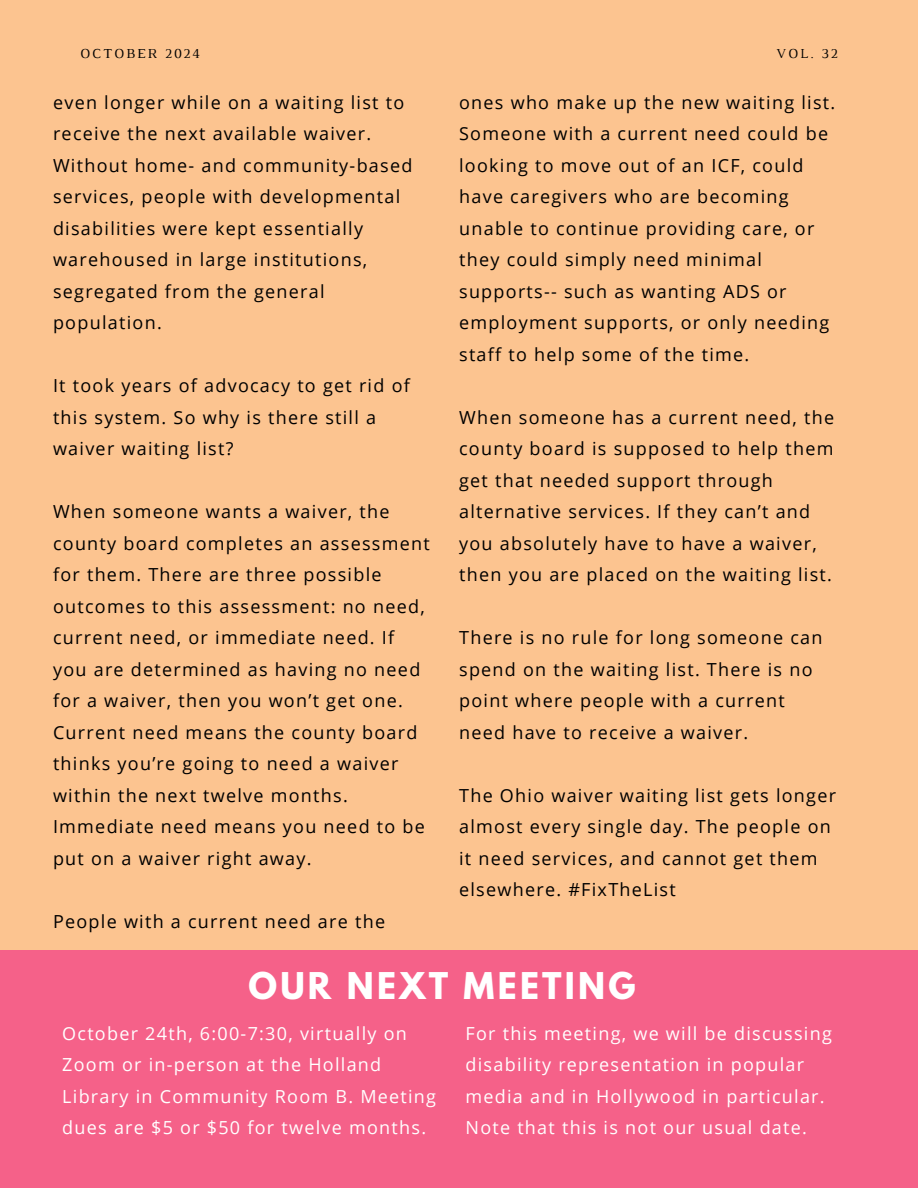
<style>
.page{position:relative;width:918px;height:1188px;background:#fcc490}
.page>*{position:absolute;margin:0;border:0;box-sizing:border-box;transform-origin:0 0}
.t1{font:700 32.7px "League Spartan";letter-spacing:.1em;color:#fff}
.t2{font:18px/31.5px "Open Sans";letter-spacing:.07em;color:#000}
.t3{font:18px/31.5px "Open Sans";letter-spacing:.07em;color:#fff}
.t4{font:13.95px "Luthier";letter-spacing:.14em;color:#000}
</style>
<div class="page">
<div style="left:0;top:951px;width:918px;height:237px;background:#f56189"></div>
<h2 class="t4" style="left:80px;top:48px;width:122px">OCTOBER 2024</h2>
<h2 class="t4" style="left:776px;top:48px;width:63px">VOL. 32</h2>
<h2 class="t2" style="left:53px;top:86px;width:361px">even longer while on a waiting list to receive the next available waiver.<br>Without home- and community-based services, people with developmental disabilities were kept essentially warehoused in large institutions, segregated from the general population.</h2>
<p class="t2" style="left:53px;top:370px;width:358px">It took years of advocacy to get rid of this system. So why is there still a waiver waiting list?</p>
<h1 class="t2" style="left:53px;top:496px;width:378px">When someone wants a waiver, the county board completes an assessment for them. There are three possible outcomes to this assessment: no need, current need, or immediate need. If you are determined as having no need for a waiver, then you won’t get one.<br>Current need means the county board thinks you’re going to need a waiver within the next twelve months.<br>Immediate need means you need to be put on a waiver right away.</h1>
<h2 class="t2" style="left:53px;top:905px;width:334px">People with a current need are the</h2>
<p class="t2" style="left:459px;top:86px;width:378px">ones who make up the new waiting list.<br>Someone with a current need could be looking to move out of an ICF, could have caregivers who are becoming unable to continue providing care, or they could simply need minimal supports-- such as wanting ADS or employment supports, or only needing staff to help some of the time.</p>
<p class="t2" style="left:459px;top:401px;width:376px">When someone has a current need, the county board is supposed to help them get that needed support through alternative services. If they can’t and you absolutely have to have a waiver, then you are placed on the waiting list.</p>
<h2 class="t2" style="left:459px;top:622px;width:365px">There is no rule for long someone can spend on the waiting list. There is no point where people with a current need have to receive a waiver.</h2>
<h2 class="t2" style="left:459px;top:779px;width:378px">The Ohio waiver waiting list gets longer almost every single day. The people on it need services, and cannot get them elsewhere. #FixTheList</h2>
<h2 class="t1" style="left:248px;top:970px;width:389px">OUR NEXT MEETING</h2>
<h2 class="t3" style="left:62px;top:1017px;width:375px">October 24th, 6:00-7:30, virtually on Zoom or in-person at the Holland Library in Community Room B. Meeting dues are $5 or $50 for twelve months.</h2>
<h2 class="t3" style="left:466px;top:1017px;width:368px">For this meeting, we will be discussing disability representation in popular media and in Hollywood in particular.<br>Note that this is not our usual date.</h2>
</div>
